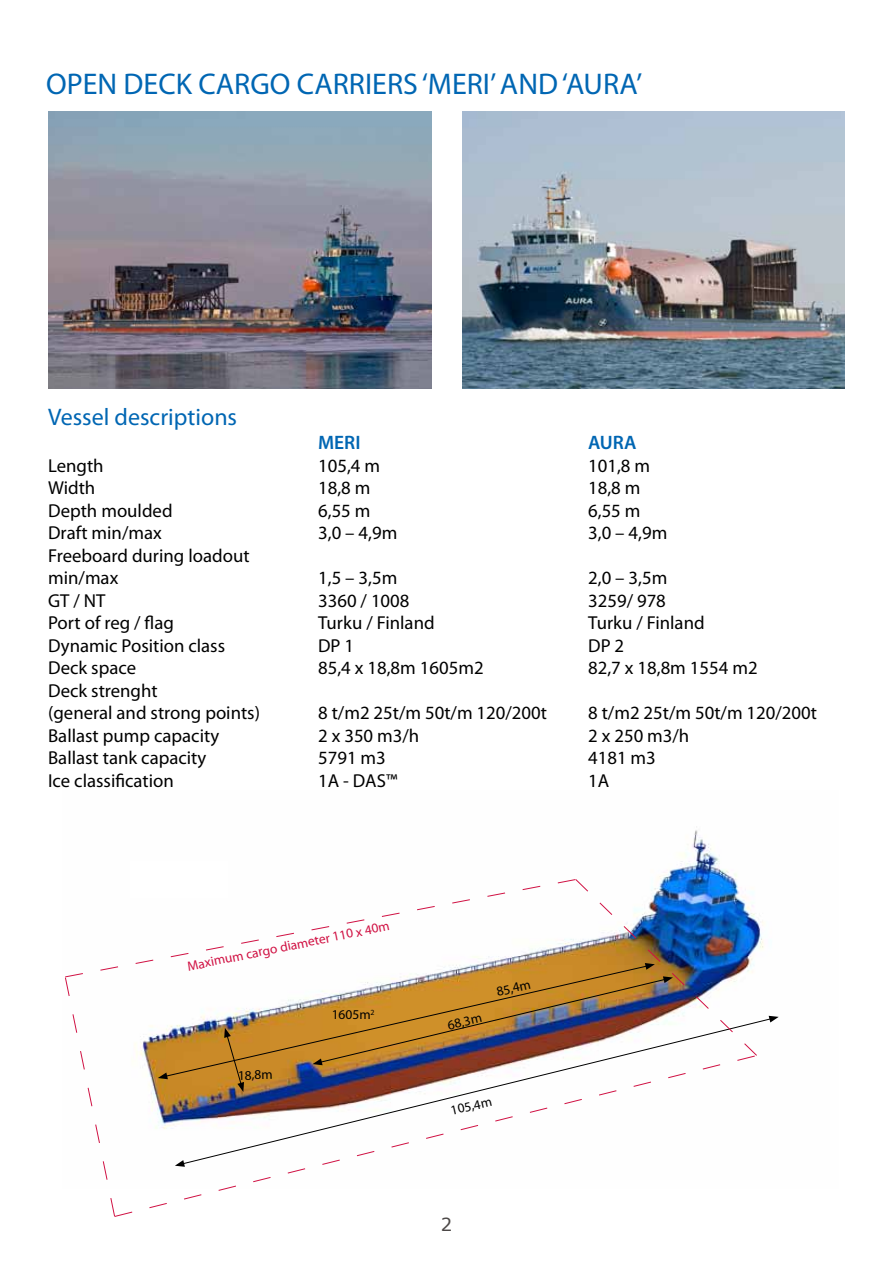
<style>
.page{position:relative;width:893px;height:1263px;background:#fff}
.page>*{position:absolute;margin:0;border:0;box-sizing:border-box;transform-origin:0 0}
.t1{font:30px "Myriad Pro";color:#0066b3}
.t2{font:24px "Myriad Pro";color:#0066b3}
.t3{font:600 19.5px "Myriad Pro";color:#0066b3}
.t4{font:18.75px/22.5px "Myriad Pro";color:#000}
.t5{font:18px "Verdana";color:#4c4847}
.t6{font:13.5px "Myriad Pro";color:#000}
.t7{font:13.5px "Myriad Pro";color:#d01143}
</style>
<div class="page">
<img style="left:134px;top:826px;width:636px;height:229px">
<img style="left:462px;top:112px;width:383px;height:276px">
<img style="left:48px;top:112px;width:383px;height:276px">
<div style="left:130px;top:861px;width:97px;height:36px;background:#fff"></div>
<img style="left:164px;top:978px;width:149px;height:77px">
<img style="left:181px;top:1018px;width:590px;height:37px">
<svg style="left:769px;top:1016px;width:10px;height:6px"></svg>
<svg style="left:65px;top:879px;width:248px;height:99px"></svg>
<svg style="left:116px;top:1055px;width:605px;height:162px"></svg>
<svg style="left:65px;top:977px;width:51px;height:240px"></svg>
<img style="left:313px;top:878px;width:445px;height:187px">
<h1 class="t1" style="left:46px;top:66px;width:598px">OPEN DECK CARGO CARRIERS ‘MERI’ AND ‘AURA’</h1>
<p class="t2" style="left:48px;top:402px;width:191px">Vessel descriptions</p>
<p class="t3" style="left:318px;top:430px;width:44px">MERI</p>
<p class="t3" style="left:588px;top:430px;width:50px">AURA</p>
<p class="t4" style="left:48px;top:454px;width:57px">Length</p>
<p class="t4" style="left:318px;top:454px;width:63px">105,4 m</p>
<p class="t4" style="left:588px;top:454px;width:63px">101,8 m</p>
<p class="t4" style="left:48px;top:476px;width:49px">Width</p>
<p class="t4" style="left:318px;top:476px;width:54px">18,8 m</p>
<p class="t4" style="left:588px;top:476px;width:54px">18,8 m</p>
<p class="t4" style="left:48px;top:499px;width:126px">Depth moulded</p>
<p class="t4" style="left:318px;top:499px;width:54px">6,55 m</p>
<p class="t4" style="left:588px;top:499px;width:54px">6,55 m</p>
<p class="t4" style="left:48px;top:521px;width:115px">Draft min/max</p>
<p class="t4" style="left:318px;top:521px;width:81px">3,0 – 4,9m</p>
<p class="t4" style="left:588px;top:521px;width:81px">3,0 – 4,9m</p>
<p class="t4" style="left:48px;top:544px;width:203px">Freeboard during loadout min/max</p>
<p class="t4" style="left:318px;top:566px;width:81px">1,5 – 3,5m</p>
<p class="t4" style="left:588px;top:566px;width:81px">2,0 – 3,5m</p>
<p class="t4" style="left:48px;top:589px;width:59px">GT / NT</p>
<p class="t4" style="left:318px;top:589px;width:93px">3360 / 1008</p>
<p class="t4" style="left:588px;top:589px;width:79px">3259/ 978</p>
<p class="t4" style="left:48px;top:611px;width:127px">Port of reg / flag</p>
<p class="t4" style="left:318px;top:611px;width:118px">Turku / Finland</p>
<p class="t4" style="left:588px;top:611px;width:118px">Turku / Finland</p>
<p class="t4" style="left:48px;top:634px;width:179px">Dynamic Position class</p>
<p class="t4" style="left:318px;top:634px;width:38px">DP 1</p>
<p class="t4" style="left:588px;top:634px;width:38px">DP 2</p>
<p class="t4" style="left:48px;top:656px;width:89px">Deck space</p>
<p class="t4" style="left:318px;top:656px;width:167px">85,4 x 18,8m 1605m2</p>
<p class="t4" style="left:588px;top:656px;width:171px">82,7 x 18,8m 1554 m2</p>
<p class="t4" style="left:48px;top:679px;width:213px">Deck strenght<br>(general and strong points)</p>
<p class="t4" style="left:318px;top:701px;width:230px">8 t/m2 25t/m 50t/m 120/200t</p>
<p class="t4" style="left:588px;top:701px;width:230px">8 t/m2 25t/m 50t/m 120/200t</p>
<p class="t4" style="left:48px;top:724px;width:173px">Ballast pump capacity</p>
<p class="t4" style="left:318px;top:724px;width:103px">2 x 350 m3/h</p>
<p class="t4" style="left:588px;top:724px;width:103px">2 x 250 m3/h</p>
<p class="t4" style="left:48px;top:746px;width:160px">Ballast tank capacity</p>
<p class="t4" style="left:318px;top:746px;width:69px">5791 m3</p>
<p class="t4" style="left:588px;top:746px;width:69px">4181 m3</p>
<p class="t4" style="left:48px;top:769px;width:127px">Ice classification</p>
<p class="t4" style="left:318px;top:769px;width:81px">1A - DAS™</p>
<p class="t4" style="left:588px;top:769px;width:23px">1A</p>
<p class="t7" style="left:186px;top:957px;width:207px;rotate:-11deg">Maximum cargo diameter 110 x 40m</p>
<p class="t6" style="left:238px;top:1067px;width:36px;rotate:-1deg">18,8m</p>
<p class="t6" style="left:332px;top:1006px;width:44px">1605m<sup>2</sup></p>
<p class="t6" style="left:446px;top:1017px;width:36px;rotate:-13deg">68,3m</p>
<p class="t6" style="left:495px;top:984px;width:36px;rotate:-13deg">85,4m</p>
<p class="t6" style="left:449px;top:1102px;width:43px;rotate:-13deg">105,4m</p>
<p class="t5" style="left:441px;top:1211px;width:13px">2</p>
</div>
